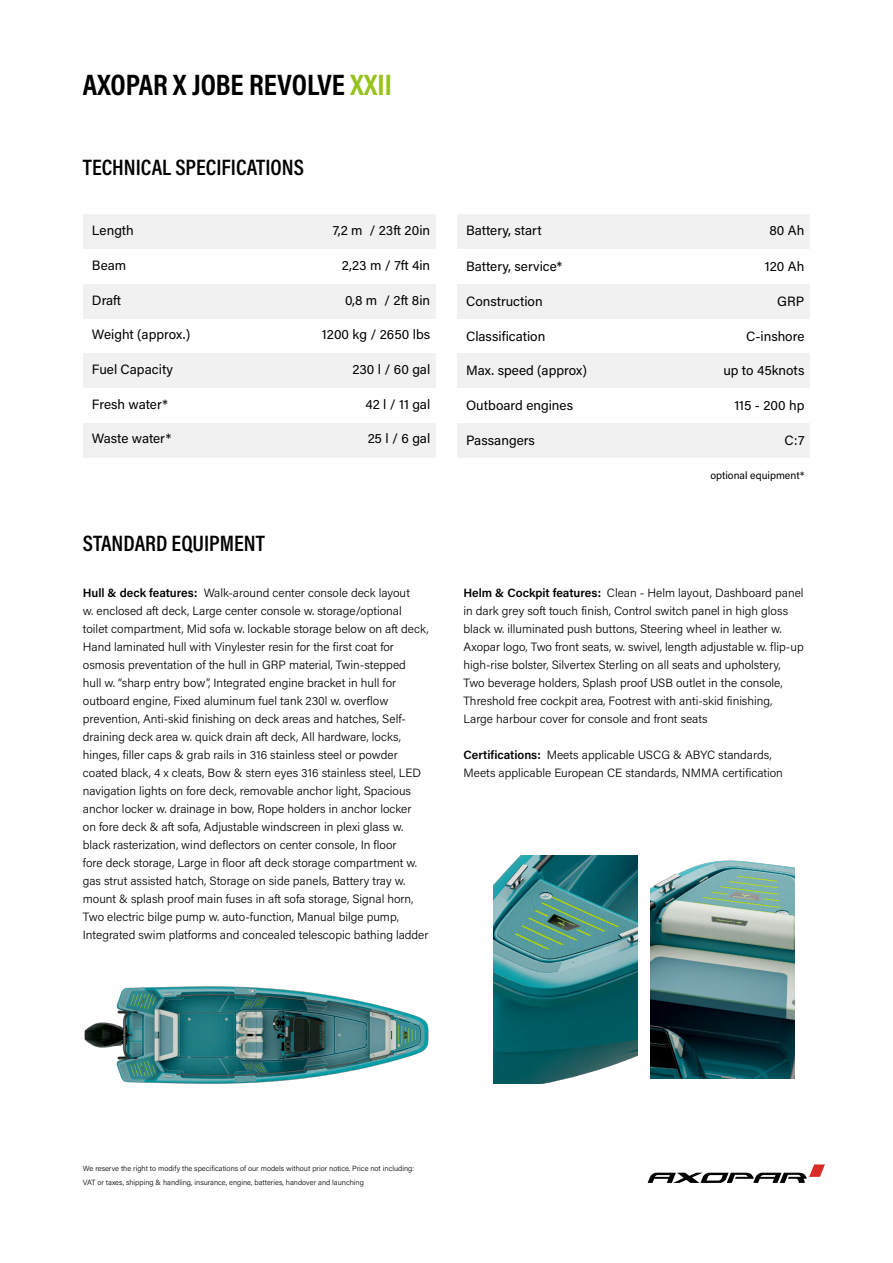
<style>
.page{position:relative;width:893px;height:1263px;background:#fff}
.page>*{position:absolute;margin:0;border:0;box-sizing:border-box;transform-origin:0 0}
.t1{font:700 29.85px "Acumin Pro Cond";color:#000}
.t2{font:600 22.5px "Acumin Pro Cond";color:#000}
.t3{font:13.5px "Acumin Pro";color:#000}
.t4{font:300 12px/18px "Acumin Pro";color:#000}
.t5{font:10.5px "Acumin Pro";color:#000}
.t6{font:300 7.5px/14.2px "Acumin Pro";color:#000}
.s1{color:#98c21d}
.s2{font-weight:600}
</style>
<div class="page">
<svg style="left:648px;top:1164px;width:177px;height:19px"></svg>
<div style="left:83px;top:214px;width:352px;height:35px;background:#f1f1f1"></div>
<div style="left:83px;top:284px;width:352px;height:35px;background:#f1f1f1"></div>
<div style="left:83px;top:353px;width:352px;height:35px;background:#f1f1f1"></div>
<div style="left:83px;top:423px;width:352px;height:35px;background:#f1f1f1"></div>
<div style="left:457px;top:214px;width:353px;height:35px;background:#f1f1f1"></div>
<div style="left:457px;top:423px;width:353px;height:35px;background:#f1f1f1"></div>
<div style="left:457px;top:353px;width:353px;height:35px;background:#f1f1f1"></div>
<div style="left:457px;top:284px;width:353px;height:34px;background:#f1f1f1"></div>
<img style="left:493px;top:856px;width:145px;height:227px">
<img style="left:650px;top:860px;width:145px;height:218px">
<img style="left:84px;top:986px;width:345px;height:98px">
<h1 class="t1" style="left:83px;top:65px;width:311px">AXOPAR X JOBE REVOLVE <span class="s1">XXII</span></h1>
<h2 class="t2" style="left:83px;top:153px;width:222px">TECHNICAL SPECIFICATIONS</h2>
<p class="t3" style="left:92px;top:221px;width:43px">Length</p>
<p class="t3" style="left:333px;top:221px;width:99px">7,2 m / 23ft 20in</p>
<p class="t3" style="left:92px;top:256px;width:36px">Beam</p>
<p class="t3" style="left:342px;top:256px;width:90px">2,23 m / 7ft 4in</p>
<p class="t3" style="left:92px;top:291px;width:31px">Draft</p>
<p class="t3" style="left:345px;top:291px;width:87px">0,8 m / 2ft 8in</p>
<p class="t3" style="left:92px;top:325px;width:100px">Weight (approx.)</p>
<p class="t3" style="left:322px;top:325px;width:110px">1200 kg / 2650 lbs</p>
<p class="t3" style="left:92px;top:360px;width:83px">Fuel Capacity</p>
<p class="t3" style="left:352px;top:360px;width:79px">230 l / 60 gal</p>
<p class="t3" style="left:92px;top:394px;width:78px">Fresh water*</p>
<p class="t3" style="left:365px;top:394px;width:66px">42 l / 11 gal</p>
<p class="t3" style="left:92px;top:429px;width:81px">Waste water*</p>
<p class="t3" style="left:368px;top:429px;width:64px">25 l / 6 gal</p>
<h2 class="t2" style="left:83px;top:529px;width:183px">STANDARD EQUIPMENT</h2>
<p class="t3" style="left:466px;top:221px;width:77px">Battery, start</p>
<p class="t3" style="left:769px;top:221px;width:36px">80 Ah</p>
<p class="t3" style="left:466px;top:257px;width:98px">Battery, service*</p>
<p class="t3" style="left:765px;top:257px;width:41px">120 Ah</p>
<p class="t3" style="left:466px;top:292px;width:78px">Construction</p>
<p class="t3" style="left:777px;top:292px;width:29px">GRP</p>
<p class="t3" style="left:466px;top:327px;width:81px">Classification</p>
<p class="t3" style="left:746px;top:327px;width:60px">C-inshore</p>
<p class="t3" style="left:466px;top:361px;width:122px">Max. speed (approx)</p>
<p class="t3" style="left:723px;top:361px;width:83px">up to 45knots</p>
<p class="t3" style="left:466px;top:396px;width:108px">Outboard engines</p>
<p class="t3" style="left:734px;top:396px;width:71px">115 - 200 hp</p>
<p class="t3" style="left:466px;top:430px;width:70px">Passangers</p>
<p class="t3" style="left:785px;top:430px;width:21px">C:7</p>
<p class="t5" style="left:710px;top:468px;width:96px">optional equipment*</p>
<p class="t4" style="left:83px;top:583px;width:347px"><span class="s2">Hull &amp; deck features:</span> Walk-around center console deck layout<br>w. enclosed aft deck, Large center console w. storage/optional toilet compartment, Mid sofa w. lockable storage below on aft deck, Hand laminated hull with Vinylester resin for the first coat for osmosis preventation of the hull in GRP material, Twin-stepped<br>hull w. “sharp entry bow”, Integrated engine bracket in hull for outboard engine, Fixed aluminum fuel tank 230l w. overflow prevention, Anti-skid finishing on deck areas and hatches, Self&shy;draining deck area w. quick drain aft deck, All hardware, locks, hinges, filler caps &amp; grab rails in 316 stainless steel or powder coated black, 4 x cleats, Bow &amp; stern eyes 316 stainless steel, LED navigation lights on fore deck, removable anchor light, Spacious anchor locker w. drainage in bow, Rope holders in anchor locker<br>on fore deck &amp; aft sofa, Adjustable windscreen in plexi glass w. black rasterization, wind deflectors on center console, In floor<br>fore deck storage, Large in floor aft deck storage compartment w. gas strut assisted hatch, Storage on side panels, Battery tray w. mount &amp; splash proof main fuses in aft sofa storage, Signal horn, Two electric bilge pump w. auto-function, Manual bilge pump, Integrated swim platforms and concealed telescopic bathing ladder</p>
<p class="t4" style="left:463px;top:583px;width:342px"><span class="s2">Helm &amp; Cockpit features:</span> Clean - Helm layout, Dashboard panel in dark grey soft touch finish, Control switch panel in high gloss black w. illuminated push buttons, Steering wheel in leather w.<br>Axopar logo, Two front seats, w. swivel, length adjustable w. flip-up high-rise bolster, Silvertex Sterling on all seats and upholstery, Two beverage holders, Splash proof USB outlet in the console, Threshold free cockpit area, Footrest with anti-skid finishing, Large harbour cover for console and front seats</p>
<p class="t4" style="left:463px;top:745px;width:321px"><span class="s2">Certifications:</span> Meets applicable USCG &amp; ABYC standards,<br>Meets applicable European CE standards, NMMA certification</p>
<p class="t6" style="left:83px;top:1161px;width:333px">We reserve the right to modify the specifications of our models without prior notice. Price not including:<br>VAT or taxes, shipping &amp; handling, insurance, engine, batteries, handover and launching</p>
</div>
